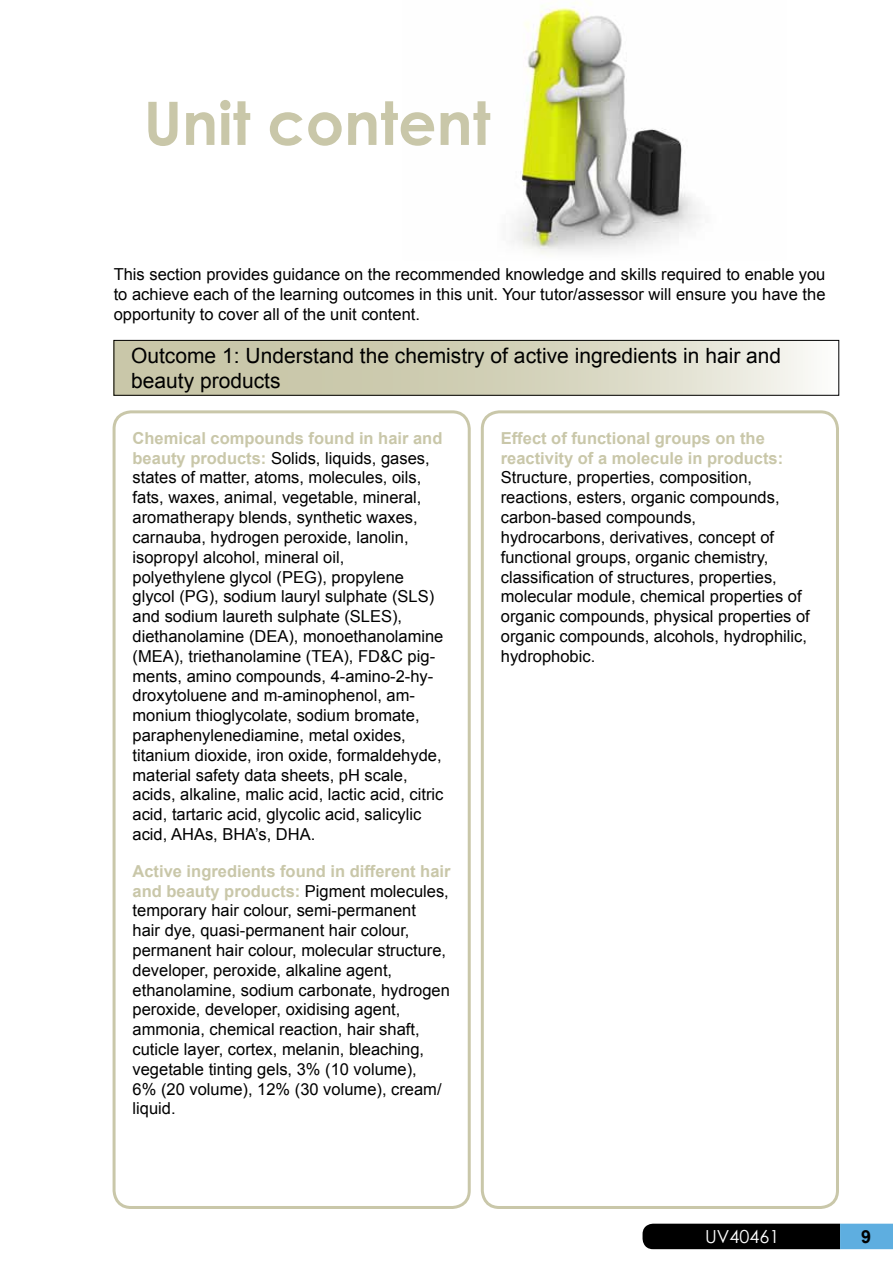
<style>
.page{position:relative;width:893px;height:1263px;background:#fff}
.page>*{position:absolute;margin:0;border:0;box-sizing:border-box;transform-origin:0 0}
.t1{font:700 60px "Century Gothic";color:#c9c7a9}
.t2{font:21px/25.2px "Arial";color:#000}
.t3{font:18px "Century Gothic";color:#fff}
.t4{font:700 18px "Arial";color:#000}
.t5{font:16.5px/19.8px "Arial";color:#000}
.t6{font:700 16.5px/19.8px "Arial";color:#c9c7a9}
.s1{font-weight:700;color:#c9c7a9}
</style>
<div class="page">
<img style="left:511px;top:3px;width:190px;height:251px">
<svg style="left:116px;top:342px;width:695px;height:51px;background:#d5d3bc"></svg>
<div style="left:114px;top:340px;width:725px;height:55px;border:1px solid #000"></div>
<svg style="left:642px;top:1224px;width:251px;height:25px;background:#162631"></svg>
<div style="left:113px;top:410px;width:358px;height:799px;border:3px solid #c9c7a9;border-radius:17px"></div>
<div style="left:481px;top:410px;width:358px;height:799px;border:3px solid #c9c7a9;border-radius:17px"></div>
<h1 class="t1" style="left:144px;top:78px;width:348px">Unit content</h1>
<p class="t5" style="left:114px;top:265px;width:713px;text-align:justify">This section provides guidance on the recommended knowledge and skills required to enable you to achieve each of the learning outcomes in this unit. Your tutor/assessor will ensure you have the opportunity to cover all of the unit content.</p>
<p class="t2" style="left:131px;top:343px;width:652px">Outcome 1: Understand the chemistry of active ingredients in hair and beauty products</p>
<p class="t5" style="left:133px;top:428px;width:312px"><span class="s1">Chemical compounds found in hair and beauty products:</span> Solids, liquids, gases, states of matter, atoms, molecules, oils, fats, waxes, animal, vegetable, mineral, aromatherapy blends, synthetic waxes, carnauba, hydrogen peroxide, lanolin, isopropyl alcohol, mineral oil,<br>polyethylene glycol (PEG), propylene glycol (PG), sodium lauryl sulphate (SLS) and sodium laureth sulphate (SLES), diethanolamine (DEA), monoethanolamine (MEA), triethanolamine (TEA), FD&amp;C pig&shy;ments, amino compounds, 4‑amino‑2-hy&shy;droxytoluene and m-aminophenol, am&shy;monium thioglycolate, sodium bromate, paraphenylenediamine, metal oxides, titanium dioxide, iron oxide, formaldehyde, material safety data sheets, pH scale, acids, alkaline, malic acid, lactic acid, citric acid, tartaric acid, glycolic acid, salicylic acid, AHAs, BHA’s, DHA.</p>
<p class="t5" style="left:133px;top:861px;width:319px"><span class="s1">Active ingredients found in different hair and beauty products:</span> Pigment molecules, temporary hair colour, semi-permanent<br>hair dye, quasi-permanent hair colour, permanent hair colour, molecular structure, developer, peroxide, alkaline agent, ethanolamine, sodium carbonate, hydrogen peroxide, developer, oxidising agent, ammonia, chemical reaction, hair shaft, cuticle layer, cortex, melanin, bleaching, vegetable tinting gels, 3% (10 volume),<br>6% (20 volume), 12% (30 volume), cream/ liquid.</p>
<p class="t6" style="left:501px;top:429px;width:284px">Effect of functional groups on the reactivity of a molecule in products:</p>
<p class="t5" style="left:501px;top:468px;width:311px">Structure, properties, composition, reactions, esters, organic compounds, carbon-based compounds,<br>hydrocarbons, derivatives, concept of functional groups, organic chemistry, classification of structures, properties, molecular module, chemical properties of organic compounds, physical properties of organic compounds, alcohols, hydrophilic, hydrophobic.</p>
<p class="t3" style="left:705px;top:1223px;width:76px">UV40461</p>
<p class="t4" style="left:861px;top:1225px;width:12px">9</p>
</div>
